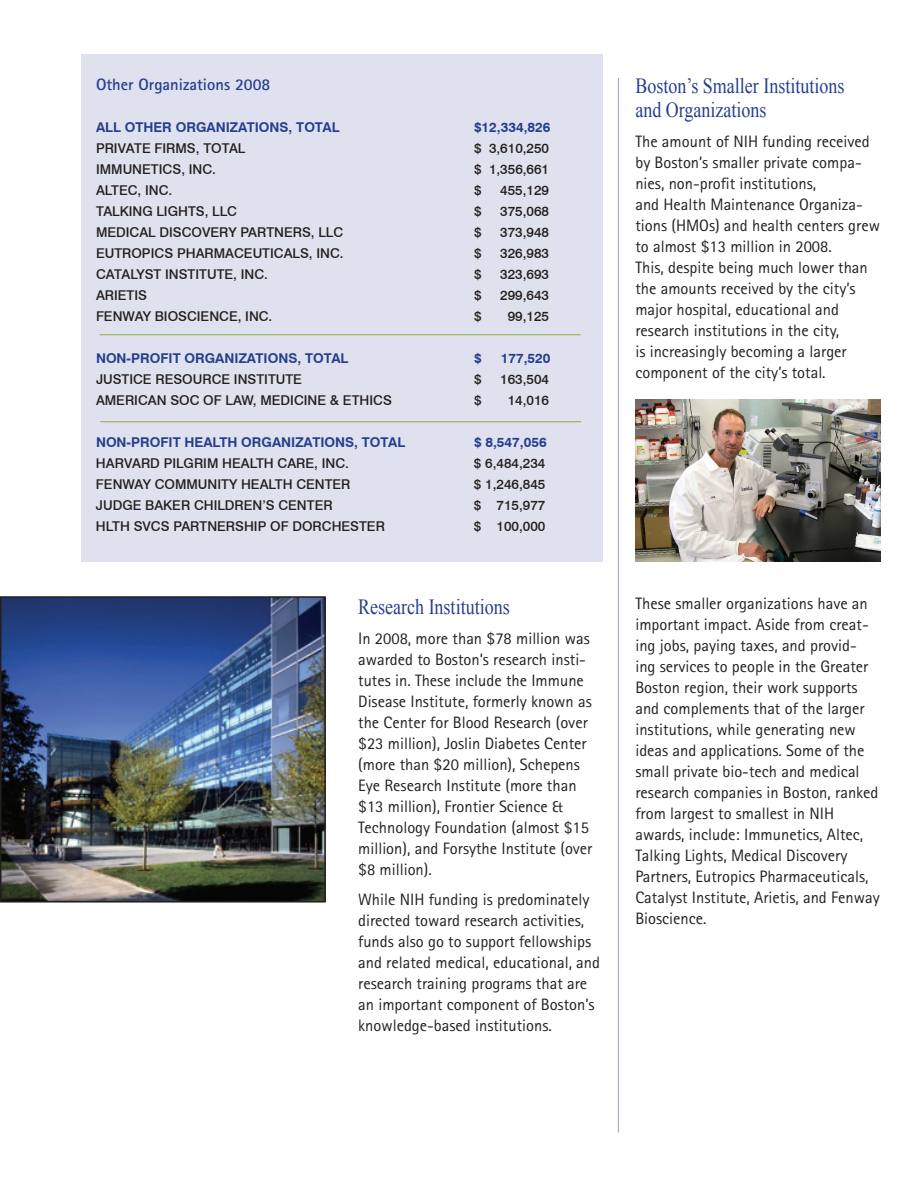
<style>
.page{position:relative;width:918px;height:1188px;background:#fff}
.page>*{position:absolute;margin:0;border:0;box-sizing:border-box;transform-origin:0 0}
.t1{font:21.6px/24px "Times New Roman";color:#253f8e;scale:.83 1}
.t2{font:16.5px/21px "Rotis Sans Serif";color:#231f20}
.t3{font:700 16.5px "Rotis Sans Serif";color:#253f8e}
.t4{font:500 13.5px "Swiss 721 BT";color:#231f20}
.t5{font:700 13.5px "Swiss 721 BT";color:#253f8e}
</style>
<div class="page">
<img style="left:3px;top:599px;width:320px;height:301px">
<div style="left:0;top:596px;width:326px;height:307px;border:2px solid #231f20"></div>
<div style="left:81px;top:54px;width:522px;height:508px;background:#e0e1ee"></div>
<img style="left:635px;top:399px;width:245px;height:163px">
<hr style="left:100px;top:334px;width:480px;height:1px;background:#8bad3f">
<hr style="left:100px;top:421px;width:481px;height:1px;background:#8bad3f">
<hr style="left:618px;top:78px;width:1px;height:1054px;background:#9b9bc6">
<p class="t3" style="left:96px;top:74px;width:176px">Other Organizations 2008</p>
<p class="t5" style="left:96px;top:119px;width:245px">ALL OTHER ORGANIZATIONS, TOTAL</p>
<p class="t5" style="left:474px;top:119px;width:78px">$12,334,826</p>
<p class="t4" style="left:96px;top:140px;width:151px">PRIVATE FIRMS, TOTAL</p>
<p class="t4" style="left:474px;top:140px;width:77px">$ 3,610,250</p>
<p class="t4" style="left:96px;top:161px;width:122px">IMMUNETICS, INC.</p>
<p class="t4" style="left:474px;top:161px;width:77px">$ 1,356,661</p>
<p class="t4" style="left:96px;top:182px;width:78px">ALTEC, INC.</p>
<p class="t4" style="left:474px;top:182px;width:9px">$</p>
<p class="t4" style="left:500px;top:182px;width:50px">455,129</p>
<p class="t4" style="left:96px;top:203px;width:142px">TALKING LIGHTS, LLC</p>
<p class="t4" style="left:474px;top:203px;width:9px">$</p>
<p class="t4" style="left:500px;top:203px;width:50px">375,068</p>
<p class="t4" style="left:96px;top:224px;width:249px">MEDICAL DISCOVERY PARTNERS, LLC</p>
<p class="t4" style="left:474px;top:224px;width:9px">$</p>
<p class="t4" style="left:500px;top:224px;width:50px">373,948</p>
<p class="t4" style="left:96px;top:245px;width:249px">EUTROPICS PHARMACEUTICALS, INC.</p>
<p class="t4" style="left:474px;top:245px;width:9px">$</p>
<p class="t4" style="left:500px;top:245px;width:50px">326,983</p>
<p class="t4" style="left:96px;top:266px;width:173px">CATALYST INSTITUTE, INC.</p>
<p class="t4" style="left:474px;top:266px;width:9px">$</p>
<p class="t4" style="left:500px;top:266px;width:50px">323,693</p>
<p class="t4" style="left:96px;top:287px;width:53px">ARIETIS</p>
<p class="t4" style="left:474px;top:287px;width:9px">$</p>
<p class="t4" style="left:500px;top:287px;width:50px">299,643</p>
<p class="t4" style="left:96px;top:308px;width:178px">FENWAY BIOSCIENCE, INC.</p>
<p class="t4" style="left:474px;top:308px;width:9px">$</p>
<p class="t4" style="left:508px;top:308px;width:43px">99,125</p>
<p class="t5" style="left:96px;top:350px;width:254px">NON-PROFIT ORGANIZATIONS, TOTAL</p>
<p class="t5" style="left:474px;top:350px;width:9px">$</p>
<p class="t5" style="left:501px;top:350px;width:51px">177,520</p>
<p class="t4" style="left:96px;top:371px;width:208px">JUSTICE RESOURCE INSTITUTE</p>
<p class="t4" style="left:474px;top:371px;width:9px">$</p>
<p class="t4" style="left:500px;top:371px;width:50px">163,504</p>
<p class="t4" style="left:96px;top:392px;width:298px">AMERICAN SOC OF LAW, MEDICINE &amp; ETHICS</p>
<p class="t4" style="left:474px;top:392px;width:9px">$</p>
<p class="t4" style="left:508px;top:392px;width:43px">14,016</p>
<p class="t5" style="left:96px;top:434px;width:311px">NON-PROFIT HEALTH ORGANIZATIONS, TOTAL</p>
<p class="t5" style="left:474px;top:434px;width:74px">$ 8,547,056</p>
<p class="t4" style="left:96px;top:455px;width:254px">HARVARD PILGRIM HEALTH CARE, INC.</p>
<p class="t4" style="left:474px;top:455px;width:73px">$ 6,484,234</p>
<p class="t4" style="left:96px;top:476px;width:256px">FENWAY COMMUNITY HEALTH CENTER</p>
<p class="t4" style="left:474px;top:476px;width:73px">$ 1,246,845</p>
<p class="t4" style="left:96px;top:497px;width:238px">JUDGE BAKER CHILDREN’S CENTER</p>
<p class="t4" style="left:474px;top:497px;width:73px">$ 715,977</p>
<p class="t4" style="left:96px;top:518px;width:290px">HLTH SVCS PARTNERSHIP OF DORCHESTER</p>
<p class="t4" style="left:474px;top:518px;width:73px">$ 100,000</p>
<h1 class="t1" style="left:358px;top:595px;width:184px">Research Institutions</h1>
<p class="t2" style="left:358px;top:628px;width:236px">In 2008, more than $78 million was awarded to Boston’s research insti&shy;tutes in. These include the Immune Disease Institute, formerly known as the Center for Blood Research (over $23 million), Joslin Diabetes Center (more than $20 million), Schepens Eye Research Institute (more than $13 million), Frontier Science &amp; Technology Foundation (almost $15 million), and Forsythe Institute (over $8 million).</p>
<p class="t2" style="left:358px;top:889px;width:243px">While NIH funding is predominately directed toward research activities, funds also go to support fellowships and related medical, educational, and research training programs that are an important component of Boston’s knowledge-based institutions.</p>
<h1 class="t1" style="left:635px;top:73px;width:253px">Boston’s Smaller Institutions and Organizations</h1>
<p class="t2" style="left:635px;top:130px;width:246px">The amount of NIH funding received by Boston’s smaller private compa&shy;nies, non-profit institutions,<br>and Health Maintenance Organiza&shy;tions (HMOs) and health centers grew to almost $13 million in 2008.<br>This, despite being much lower than the amounts received by the city’s major hospital, educational and research institutions in the city,<br>is increasingly becoming a larger component of the city’s total.</p>
<p class="t2" style="left:635px;top:592px;width:246px">These smaller organizations have an important impact. Aside from creat&shy;ing jobs, paying taxes, and provid&shy;ing services to people in the Greater Boston region, their work supports and complements that of the larger institutions, while generating new ideas and applications. Some of the small private bio-tech and medical research companies in Boston, ranked from largest to smallest in NIH awards, include: Immunetics, Altec, Talking Lights, Medical Discovery Partners, Eutropics Pharmaceuticals, Catalyst Institute, Arietis, and Fenway Bioscience.</p>
</div>
